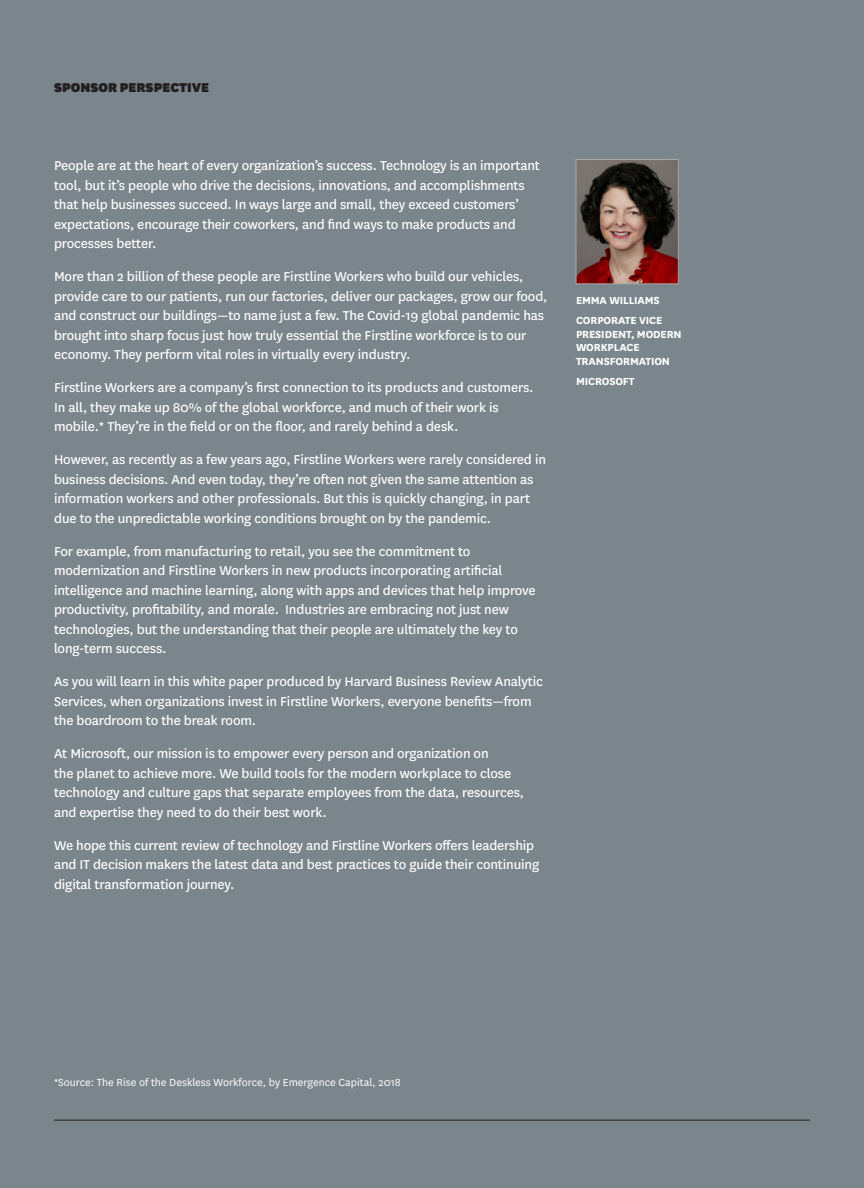
<style>
.page{position:relative;width:864px;height:1188px;background:#7a868c}
.page>*{position:absolute;margin:0;border:0;box-sizing:border-box;transform-origin:0 0}
.t1{font:15px/19.5px "National HBR";letter-spacing:-.01em;color:#fff}
.t2{font:900 15px "National HBR";color:#231f20}
.t3{font:700 12px/13.5px "National HBR";letter-spacing:-.01em;color:#fff}
.t4{font:12px "National HBR";color:#fff}
</style>
<div class="page">
<hr style="left:54px;top:1120px;width:756px;height:1px;background:#231f20">
<img style="left:578px;top:161px;width:99px;height:121px">
<div style="left:576px;top:159px;width:103px;height:125px;border:1px solid #a8a9ad"></div>
<p class="t2" style="left:54px;top:77px;width:157px">SPONSOR PERSPECTIVE</p>
<p class="t1" style="left:54px;top:155px;width:488px">People are at the heart of every organization’s success. Technology is an important tool, but it’s people who drive the decisions, innovations, and accomplishments that help businesses succeed. In ways large and small, they exceed customers’ expectations, encourage their coworkers, and find ways to make products and processes better.</p>
<p class="t1" style="left:54px;top:266px;width:495px">More than 2 billion of these people are Firstline Workers who build our vehicles, provide care to our patients, run our factories, deliver our packages, grow our food, and construct our buildings—to name just a few. The Covid-19 global pandemic has brought into sharp focus just how truly essential the Firstline workforce is to our economy. They perform vital roles in virtually every industry.</p>
<p class="t1" style="left:54px;top:377px;width:481px">Firstline Workers are a company’s first connection to its products and customers.<br>In all, they make up 80% of the global workforce, and much of their work is mobile.* They’re in the field or on the floor, and rarely behind a desk.</p>
<p class="t1" style="left:54px;top:449px;width:493px">However, as recently as a few years ago, Firstline Workers were rarely considered in business decisions. And even today, they’re often not given the same attention as information workers and other professionals. But this is quickly changing, in part due to the unpredictable working conditions brought on by the pandemic.</p>
<p class="t1" style="left:54px;top:541px;width:483px">For example, from manufacturing to retail, you see the commitment to modernization and Firstline Workers in new products incorporating artificial intelligence and machine learning, along with apps and devices that help improve productivity, profitability, and morale. Industries are embracing not just new technologies, but the understanding that their people are ultimately the key to long-term success.</p>
<p class="t1" style="left:54px;top:671px;width:491px">As you will learn in this white paper produced by Harvard Business Review Analytic<br>Services, when organizations invest in Firstline Workers, everyone benefits—from the boardroom to the break room.</p>
<p class="t1" style="left:54px;top:743px;width:472px">At Microsoft, our mission is to empower every person and organization on<br>the planet to achieve more. We build tools for the modern workplace to close technology and culture gaps that separate employees from the data, resources, and expertise they need to do their best work.</p>
<p class="t1" style="left:54px;top:835px;width:487px">We hope this current review of technology and Firstline Workers offers leadership and IT decision makers the latest data and best practices to guide their continuing digital transformation journey.</p>
<p class="t3" style="left:576px;top:289px;width:88px;line-height:20.2px">EMMA WILLIAMS<br>CORPORATE VICE</p>
<p class="t3" style="left:576px;top:326px;width:107px">PRESIDENT, MODERN<br>WORKPLACE<br>TRANSFORMATION</p>
<p class="t3" style="left:576px;top:374px;width:60px">MICROSOFT</p>
<p class="t4" style="left:54px;top:1074px;width:348px">*Source: The Rise of the Deskless Workforce, by Emergence Capital, 2018</p>
</div>
